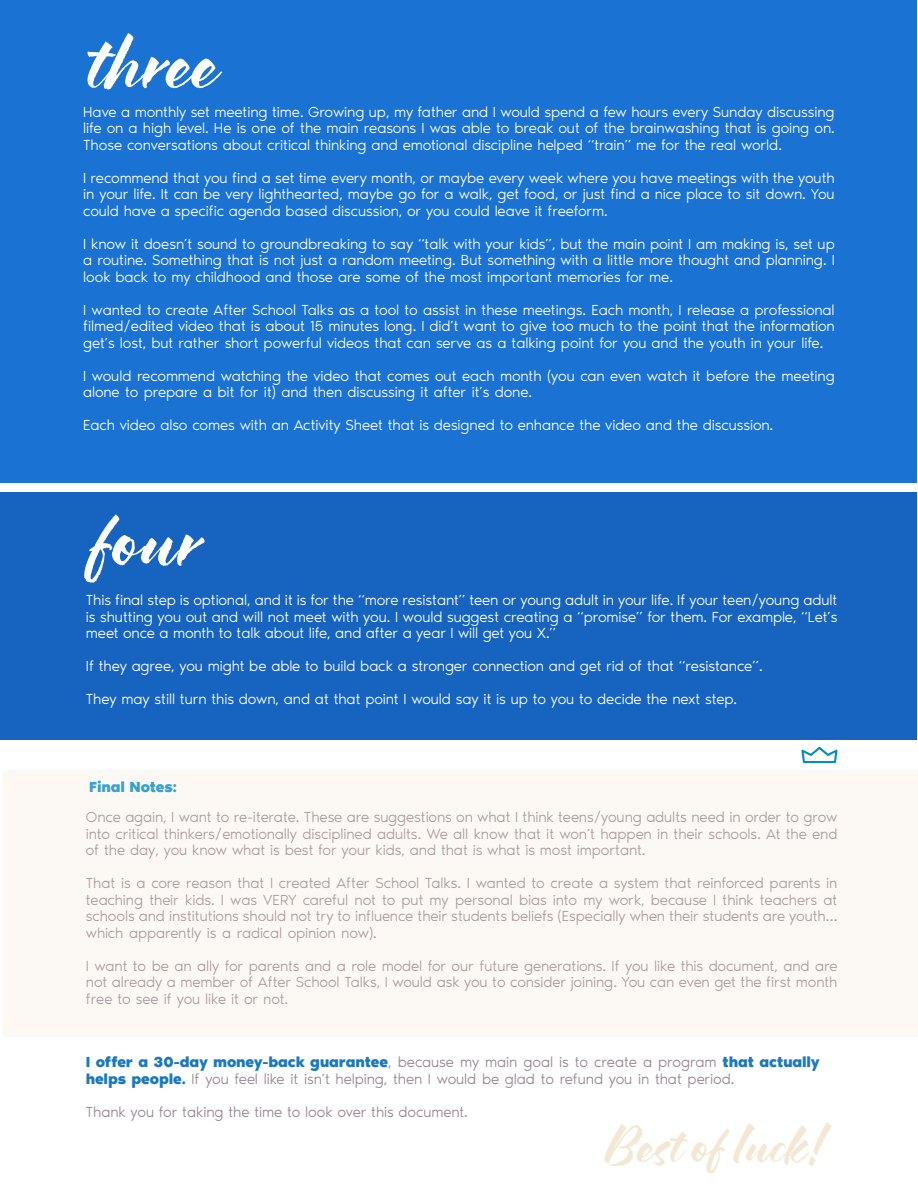
<style>
.page{position:relative;width:918px;height:1188px;background:#fff}
.page>*{position:absolute;margin:0;border:0;box-sizing:border-box;transform-origin:0 0}
.t1{font:61.5px "Hello Bloomie Script";color:#fff}
.t2{font:40.5px "Hello Bloomie Script";color:#f3e8d4}
.t3{font:300 15px/16.5px "Noir Pro";letter-spacing:-.01em;color:#fff;text-align:justify}
.t4{font:300 15px/16.5px "Noir Pro";letter-spacing:-.01em;color:#968690;text-align:justify}
.t5{font:700 15px "Noir Pro";letter-spacing:-.005em;color:#008dce}
.s1{font-weight:700;color:#1c79bf}
</style>
<div class="page">
<div style="left:1px;top:492px;width:916px;height:248px;background:#1764c0"></div>
<div style="left:1px;top:1px;width:916px;height:482px;background:#1a72d3"></div>
<svg style="left:801px;top:747px;width:37px;height:16px"></svg>
<h1 class="t1" style="left:86px;top:29px;width:132px">THREE</h1>
<p class="t3" style="left:83px;top:103px;width:753px">Have a monthly set meeting time. Growing up, my father and I would spend a few hours every Sunday discussing life on a high level. He is one of the main reasons I was able to break out of the brainwashing that is going on.<br>Those conversations about critical thinking and emotional discipline helped “train” me for the real world.</p>
<p class="t3" style="left:83px;top:169px;width:753px">I recommend that you find a set time every month, or maybe every week where you have meetings with the youth in your life It. can be very lighthearted, maybe go for a walk, get food, or just find a nice place to sit down. You could have a specific agenda based discussion, or you could leave it freeform.</p>
<p class="t3" style="left:83px;top:235px;width:753px">I know it doesn t’ sound to groundbreaking to say “talk with your kids ,” but the main point I am making is, set up a routine. Something that is not just a random meeting. But something with a little more thought and planning I. look back to my childhood and those are some of the most important memories for me.</p>
<p class="t3" style="left:83px;top:301px;width:753px">I wanted to create After School Talks as a tool to assist in these meetings. Each month I, release a professional filmed/edited video that is about 15 minutes long I. did t’ want to give too much to the point that the information get s’ lost, but rather short powerful videos that can serve as a talking point for you and the youth in your life.</p>
<p class="t3" style="left:83px;top:367px;width:753px">I would recommend watching the video that comes out each month (you can even watch it before the meeting alone to prepare a bit for it) and then discussing it after s’i t done.</p>
<p class="t3" style="left:83px;top:416px;width:692px">Each video also comes with an Activity Sheet that is designed to enhance the video and the discussion.</p>
<h1 class="t1" style="left:89px;top:507px;width:112px">FOUR</h1>
<p class="t3" style="left:86px;top:591px;width:753px">This final step is optional, and isit for the “more resistant” teen or young adult in your life If. your teen/young adult is shutting you out and will not meet with you I. would suggest creating a “promise” for them. For example “, Let s’ meet once a month to talk about life, and after a year I will get you X “.</p>
<p class="t3" style="left:86px;top:657px;width:678px">If they agree, you might be able to build back a stronger connection and get rid of that “resistance .“</p>
<p class="t3" style="left:86px;top:690px;width:653px">They may still turn this down, and at that point I would say isit up to you to decide the next step.</p>
<p class="t5" style="left:89px;top:775px;width:89px">Final Notes:</p>
<p class="t4" style="left:86px;top:808px;width:753px">Once again I, want to re-iterate. These are suggestions on what I think teens/young adults need in order to grow into critical thinkers/emotionally disciplined adults. We all know that it won t’ happen in their schools. At the end of the day, you know what is best for your kids, and that is what is most important.</p>
<p class="t4" style="left:86px;top:874px;width:753px">That is a core reason that I created After School Talks I. wanted to create a system that reinforced parents in teaching their kids I. was VERY careful not to put my personal bias into my work, because I think teachers at schools and institutions should not try to influence their students beliefs (Especially when their students are youth... which apparently is a radical opinion now .(</p>
<p class="t4" style="left:86px;top:957px;width:753px">I want to be an ally for parents and a role model for our future generations If. you like this document, and are not already a member of After School Talks I, would ask you to consider joining. You can even get the first month free to see if you like it or not.</p>
<p class="t4" style="left:86px;top:1053px;width:735px"><span class="s1">I offer a 30-day money-back guarantee</span>, because my main goal is to create a program <span class="s1">that actually helps people</span> If<span class="s1">.</span> you feel like it isn t’ helping, then I would be glad to refund you in that period.</p>
<p class="t4" style="left:86px;top:1102px;width:383px">Thank you for taking the time to look over this document.</p>
<h2 class="t2" style="left:600px;top:1124px;width:233px">BEST OF LUCK!</h2>
</div>
